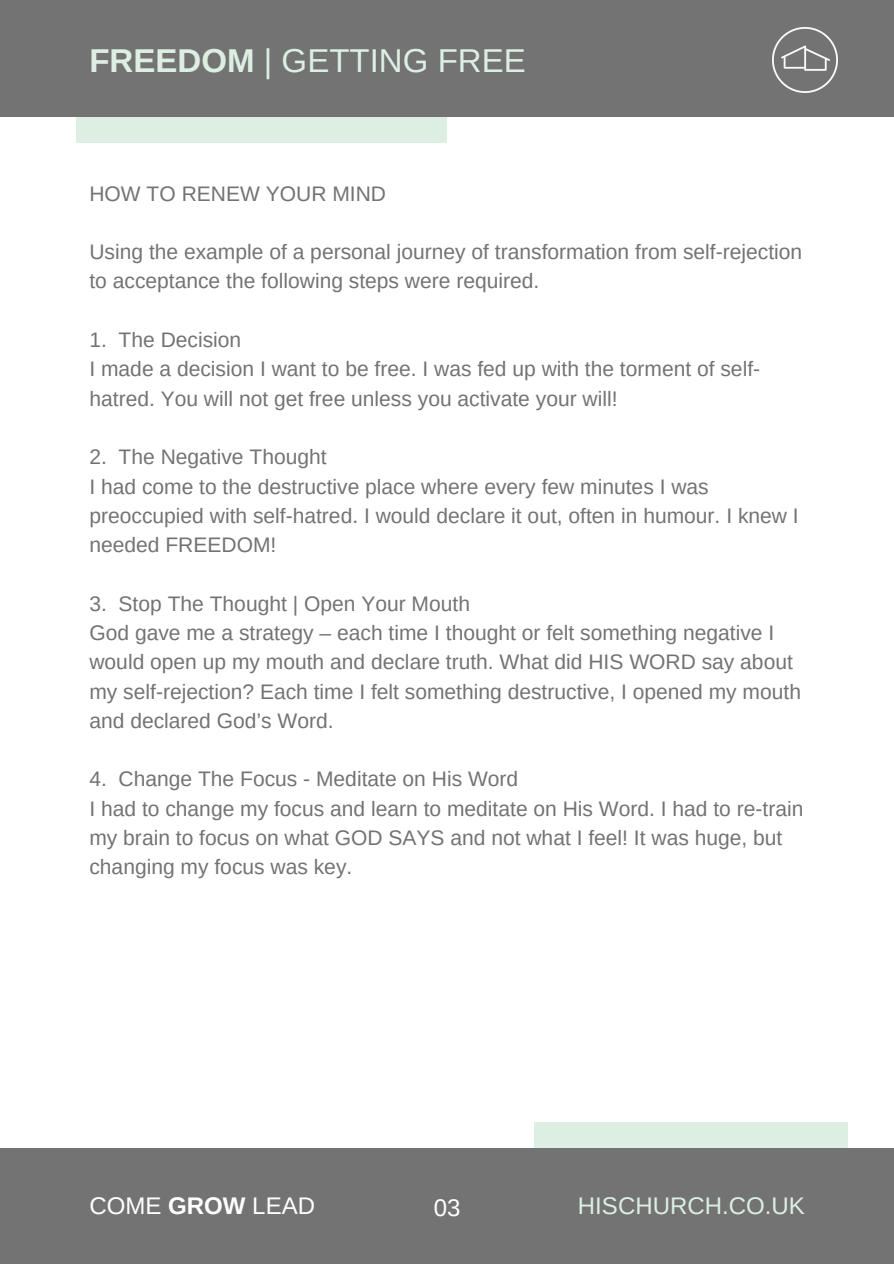
<style>
.page{position:relative;width:894px;height:1264px;background:#fff}
.page>*{position:absolute;margin:0;border:0;box-sizing:border-box;transform-origin:0 0}
.t1{font:33px "Arimo";color:#ddeee3}
.t2{font:24px "Arimo";color:#ddeee3}
.t3{font:24px "Arimo";color:#fff}
.t4{font:21px/29.2px "Arimo";color:#737373}
.s1{font-weight:700}
</style>
<div class="page">
<div style="left:76px;top:0;width:370px;height:143px;background:#ddeee3"></div>
<div style="left:0;top:0;width:893px;height:116px;background:#737373"></div>
<div style="left:534px;top:1122px;width:313px;height:141px;background:#ddeee3"></div>
<div style="left:0;top:1147px;width:893px;height:116px;background:#737373"></div>
<img style="left:772px;top:28px;width:64px;height:64px">
<p class="t1" style="left:89px;top:42px;width:438px"><span class="s1">FREEDOM</span> | GETTING FREE</p>
<p class="t4" style="left:89px;top:179px;width:298px">HOW TO RENEW YOUR MIND</p>
<p class="t4" style="left:89px;top:237px;width:714px">Using the example of a personal journey of transformation from self-rejection to acceptance the following steps were required.</p>
<p class="t4" style="left:89px;top:325px;width:153px">1. The Decision</p>
<p class="t4" style="left:89px;top:354px;width:672px">I made a decision I want to be free. I was fed up with the torment of self&shy;hatred. You will not get free unless you activate your will!</p>
<p class="t4" style="left:89px;top:442px;width:239px">2. The Negative Thought</p>
<p class="t4" style="left:89px;top:471px;width:710px">I had come to the destructive place where every few minutes I was preoccupied with self-hatred. I would declare it out, often in humour. I knew I needed FREEDOM!</p>
<p class="t4" style="left:89px;top:588px;width:382px">3. Stop The Thought | Open Your Mouth</p>
<p class="t4" style="left:89px;top:618px;width:713px">God gave me a strategy – each time I thought or felt something negative I would open up my mouth and declare truth. What did HIS WORD say about my self-rejection? Each time I felt something destructive, I opened my mouth and declared God’s Word.</p>
<p class="t4" style="left:89px;top:764px;width:430px">4. Change The Focus - Meditate on His Word</p>
<p class="t4" style="left:89px;top:793px;width:715px">I had to change my focus and learn to meditate on His Word. I had to re-train my brain to focus on what GOD SAYS and not what I feel! It was huge, but changing my focus was key.</p>
<p class="t3" style="left:89px;top:1191px;width:227px">COME <span class="s1">GROW</span> LEAD</p>
<p class="t3" style="left:433px;top:1193px;width:28px">03</p>
<p class="t2" style="left:577px;top:1191px;width:228px">HISCHURCH.CO.UK</p>
</div>
